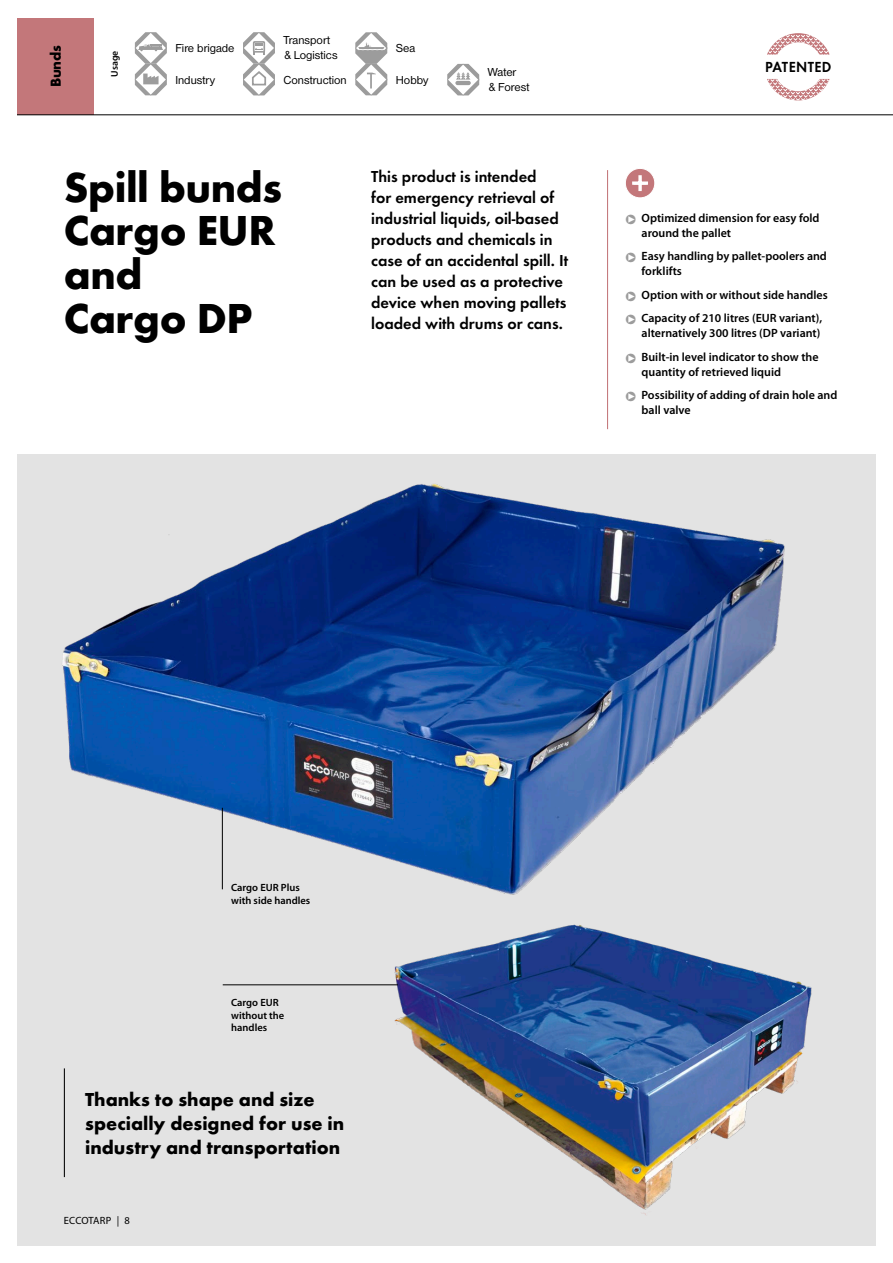
<style>
.page{position:relative;width:893px;height:1263px;background:#fff}
.page>*{position:absolute;margin:0;border:0;box-sizing:border-box;transform-origin:0 0}
._2018_H1{font:700 43.5px/43.5px "Futura TOT";letter-spacing:-.01em;color:#000}
._2018_vykrik_foto{font:700 19.5px/24px "Futura TOT";color:#000}
._2018_perex{font:600 16.5px/21px "Futura TOT";color:#000}
.titulek_14{font:600 15.15px "Futura TOT";letter-spacing:.025em;color:#000;scale:.95 1}
.t1{font:700 15px "Futura TOT";letter-spacing:-.01em;color:#000}
.t2{font:600 12px/15px "Myriad Pro";color:#000}
._2018_zahlavi_aplika{font:12px/15px "Nimbus Sans DOT";color:#000}
._2018_popiska{font:600 10.5px/12.8px "Myriad Pro";color:#000}
.t3{font:10.5px "Myriad Pro";color:#000}
.t4{font:600 9.75px "Myriad Pro";color:#000}
.s1{color:#9c9c9c}
</style>
<div class="page">
<div style="left:17px;top:454px;width:859px;height:792px;background:#e3e3e3"></div>
<img style="left:62px;top:484px;width:723px;height:411px">
<img style="left:384px;top:924px;width:428px;height:291px">
<hr style="left:64px;top:1068px;width:1px;height:109px;background:#000">
<hr style="left:222px;top:808px;width:1px;height:81px;background:#000">
<hr style="left:223px;top:984px;width:175px;height:1px;background:#000">
<div style="left:17px;top:18px;width:77px;height:96px;background:#c3777a"></div>
<hr style="left:17px;top:114px;width:876px;height:1px;background:#000">
<svg style="left:625px;top:168px;width:30px;height:30px"></svg>
<div style="left:625px;top:168px;width:30px;height:30px;border:1px solid #fff;border-radius:50%"></div>
<svg style="left:631px;top:174px;width:18px;height:18px"></svg>
<hr style="left:607px;top:170px;width:1px;height:259px;background:#c3777a">
<svg style="left:243px;top:32px;width:32px;height:63px"></svg>
<svg style="left:447px;top:64px;width:32px;height:31px"></svg>
<hr style="left:455px;top:81px;width:16px;height:4px;background:#9c9c9c;border-radius:2px">
<svg style="left:135px;top:32px;width:32px;height:63px"></svg>
<svg style="left:355px;top:32px;width:32px;height:63px"></svg>
<svg style="left:767px;top:33px;width:63px;height:67px"></svg>
<p class="t1" style="left:46px;top:87px;width:44px;rotate:-90deg">Bunds</p>
<p class="t4" style="left:109px;top:77px;width:28px;rotate:-90deg">Usage</p>
<p class="_2018_zahlavi_aplika" style="left:175px;top:41px;width:61px">Fire brigade</p>
<p class="_2018_zahlavi_aplika" style="left:283px;top:33px;width:56px">Transport &amp; Logistics</p>
<p class="_2018_zahlavi_aplika" style="left:283px;top:72px;width:65px">Construction</p>
<p class="_2018_zahlavi_aplika" style="left:488px;top:65px;width:43px">Water<br>&amp; Forest</p>
<p class="_2018_zahlavi_aplika" style="left:396px;top:41px;width:21px">Sea</p>
<p class="_2018_zahlavi_aplika" style="left:175px;top:72px;width:41px">Industry</p>
<p class="_2018_zahlavi_aplika" style="left:396px;top:72px;width:34px">Hobby</p>
<p class="_2018_H1" style="left:64px;top:165px;width:220px">Spill bunds<br>Cargo EUR and<br>Cargo DP</p>
<p class="_2018_perex" style="left:371px;top:166px;width:198px">This product is intended<br>for emergency retrieval of industrial liquids, oil-based products and chemicals in case of an accidental spill. It can be used as a protective device when moving pallets loaded with drums or cans.</p>
<p class="titulek_14" style="left:765px;top:58px;width:71px">PATENTED</p>
<p class="t2" style="left:642px;top:210px;width:179px;text-indent:-17px"><span class="s1">❑</span> Optimized dimension for easy fold around the pallet</p>
<p class="t2" style="left:642px;top:249px;width:187px;text-indent:-17px"><span class="s1">❑</span> Easy handling by pallet-poolers and forklifts</p>
<p class="t2" style="left:625px;top:287px;width:205px"><span class="s1">❑</span> Option with or without side handles</p>
<p class="t2" style="left:625px;top:311px;width:199px;text-align:right"><span class="s1">❑</span> Capacity of 210 litres (EUR variant), alternatively 300 litres (DP variant)</p>
<p class="t2" style="left:642px;top:349px;width:179px;text-indent:-17px"><span class="s1">❑</span> Built-in level indicator to show the quantity of retrieved liquid</p>
<p class="t2" style="left:642px;top:388px;width:197px;text-indent:-17px"><span class="s1">❑</span> Possibility of adding of drain hole and ball valve</p>
<p class="_2018_popiska" style="left:231px;top:881px;width:81px">Cargo EUR Plus with side handles</p>
<p class="_2018_popiska" style="left:231px;top:996px;width:55px">Cargo EUR without the handles</p>
<p class="_2018_vykrik_foto" style="left:85px;top:1087px;width:261px">Thanks to shape and size specially designed for use in industry and transportation</p>
<p class="t3" style="left:64px;top:1215px;width:67px">ECCOTARP | 8</p>
</div>
